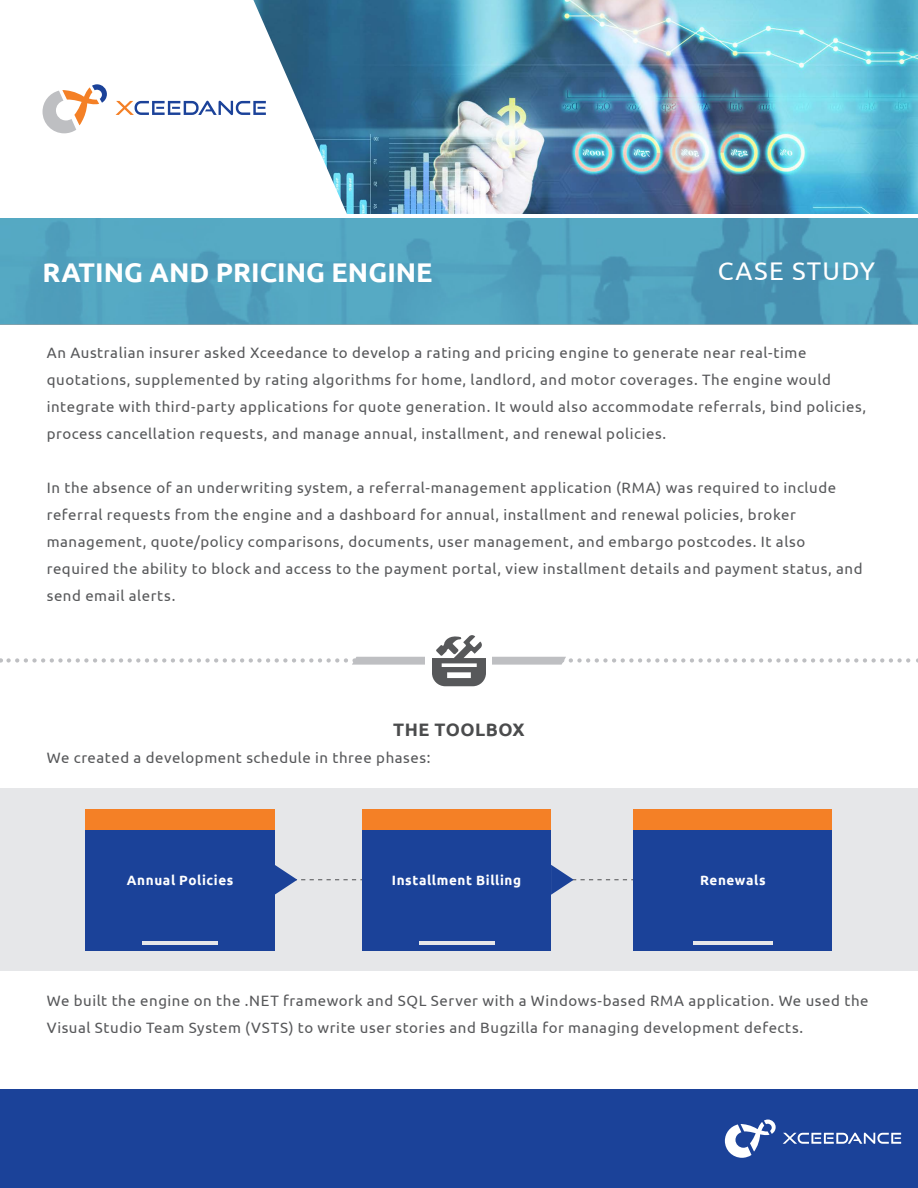
<style>
.page{position:relative;width:918px;height:1188px;background:#fff}
.page>*{position:absolute;margin:0;border:0;box-sizing:border-box;transform-origin:0 0}
.t1{font:700 27px "Ubuntu";color:#fff}
.Paragraph{font:25.5px "Ubuntu";letter-spacing:.05em;color:#fff}
.All_Text{font:700 18px "Ubuntu";letter-spacing:.025em;color:#4b4c4d}
.All_Text-2{font:15px/27px "Ubuntu";letter-spacing:.04em;color:#57585a}
.All_Text-3{font:700 13.5px "Ubuntu";letter-spacing:.045em;color:#fff}
</style>
<div class="page">
<img style="left:0;top:218px;width:918px;height:106px">
<img style="left:348px;top:0;width:570px;height:214px">
<svg style="left:42px;top:0;width:306px;height:214px"></svg>
<svg style="left:116px;top:101px;width:150px;height:14px"></svg>
<svg style="left:43px;top:84px;width:64px;height:49px"></svg>
<svg style="left:9px;top:635px;width:909px;height:51px"></svg>
<div style="left:0;top:788px;width:918px;height:183px;background:#e6e7e9"></div>
<svg style="left:275px;top:865px;width:358px;height:30px"></svg>
<div style="left:362px;top:810px;width:189px;height:140px;background:#1b4299"></div>
<svg style="left:419px;top:942px;width:75px;height:3px"></svg>
<div style="left:362px;top:809px;width:189px;height:20px;background:#f48026"></div>
<div style="left:86px;top:810px;width:189px;height:140px;background:#1b4299"></div>
<svg style="left:143px;top:942px;width:75px;height:3px"></svg>
<div style="left:86px;top:809px;width:189px;height:20px;background:#f48026"></div>
<div style="left:633px;top:810px;width:199px;height:140px;background:#1b4299"></div>
<svg style="left:693px;top:942px;width:79px;height:3px"></svg>
<div style="left:633px;top:809px;width:199px;height:20px;background:#f48026"></div>
<div style="left:0;top:1089px;width:918px;height:99px;background:#1b4299"></div>
<svg style="left:783px;top:1133px;width:118px;height:11px"></svg>
<svg style="left:725px;top:1120px;width:51px;height:38px"></svg>
<p class="t1" style="left:43px;top:256px;width:392px">RATING AND PRICING ENGINE</p>
<p class="Paragraph" style="left:718px;top:256px;width:159px">CASE STUDY</p>
<p class="All_Text-2" style="left:47px;top:338px;width:821px">An Australian insurer asked Xceedance to develop a rating and pricing engine to generate near real-time quotations, supplemented by rating algorithms for home, landlord, and motor coverages. The engine would integrate with third-party applications for quote generation. It would also accommodate referrals, bind policies, process cancellation requests, and manage annual, installment, and renewal policies.</p>
<p class="All_Text-2" style="left:47px;top:473px;width:817px">In the absence of an underwriting system, a referral-management application (RMA) was required to include referral requests from the engine and a dashboard for annual, installment and renewal policies, broker management, quote/policy comparisons, documents, user management, and embargo postcodes. It also required the ability to block and access to the payment portal, view installment details and payment status, and send email alerts.</p>
<p class="All_Text" style="left:393px;top:718px;width:133px">THE TOOLBOX</p>
<p class="All_Text-2" style="left:47px;top:743px;width:385px">We created a development schedule in three phases:</p>
<p class="All_Text-3" style="left:127px;top:872px;width:108px">Annual Policies</p>
<p class="All_Text-3" style="left:392px;top:872px;width:131px">Installment Billing</p>
<p class="All_Text-3" style="left:700px;top:872px;width:67px">Renewals</p>
<p class="All_Text-2" style="left:47px;top:986px;width:823px">We built the engine on the .NET framework and SQL Server with a Windows-based RMA application. We used the<br>Visual Studio Team System (VSTS) to write user stories and Bugzilla for managing development defects.</p>
</div>
